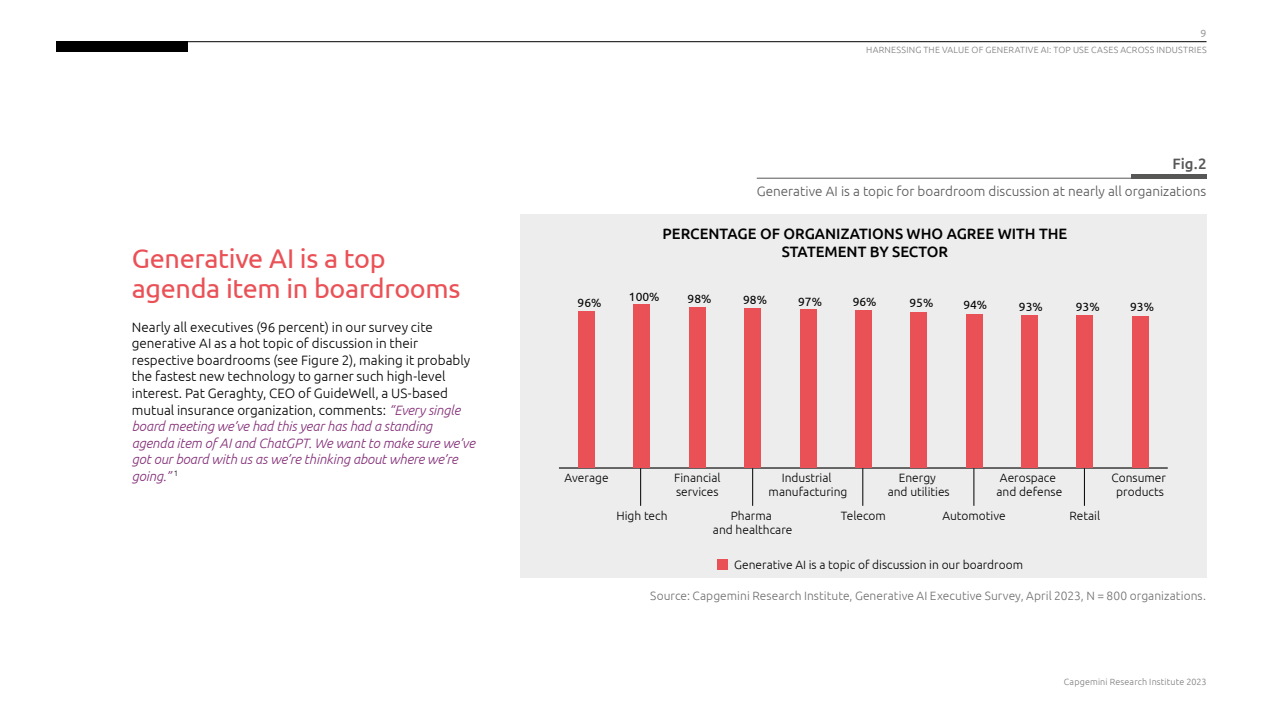
<style>
.page{position:relative;width:1263px;height:711px;background:#fff}
.page>*{position:absolute;margin:0;border:0;box-sizing:border-box;transform-origin:0 0}
.t1{font:27px/30px "Ubuntu";letter-spacing:-.015em;color:#ea5156}
.t2{font:500 15px/18px "Ubuntu";color:#000;text-align:center}
.t3{font:500 15px "Ubuntu";color:#575756}
.t4{font:300 13.5px/16.5px "Ubuntu";color:#000}
.t5{font:300 13.5px "Ubuntu";color:#575756}
.t6{font:300 12px/14.4px "Ubuntu";color:#000;text-align:center}
.t7{font:300 12px "Ubuntu";letter-spacing:.005em;color:#706f6f}
.t8{font:12px "Ubuntu";color:#000}
.t9{font:10.5px "Ubuntu";color:#9d9d9c}
.t10{font:300 9px "Ubuntu";letter-spacing:.02em;color:#7c7b7b}
.s1{font-style:italic;color:#832e77}
</style>
<div class="page">
<hr style="left:757px;top:178px;width:450px;height:1px;background:#575756">
<hr style="left:1132px;top:174px;width:75px;height:4px;background:#575756">
<div style="left:520px;top:214px;width:687px;height:363px;background:#ededed"></div>
<div style="left:717px;top:558px;width:11px;height:11px;background:#ea5156"></div>
<hr style="left:559px;top:467px;width:609px;height:1px;background:#000">
<div style="left:579px;top:311px;width:16px;height:156px;background:#ea5156"></div>
<div style="left:634px;top:304px;width:16px;height:163px;background:#ea5156"></div>
<div style="left:689px;top:307px;width:16px;height:160px;background:#ea5156"></div>
<div style="left:745px;top:308px;width:16px;height:159px;background:#ea5156"></div>
<div style="left:800px;top:309px;width:16px;height:158px;background:#ea5156"></div>
<div style="left:855px;top:310px;width:16px;height:157px;background:#ea5156"></div>
<div style="left:911px;top:312px;width:16px;height:155px;background:#ea5156"></div>
<div style="left:966px;top:314px;width:16px;height:153px;background:#ea5156"></div>
<div style="left:1021px;top:315px;width:16px;height:152px;background:#ea5156"></div>
<div style="left:1077px;top:315px;width:16px;height:152px;background:#ea5156"></div>
<div style="left:1132px;top:316px;width:16px;height:151px;background:#ea5156"></div>
<hr style="left:640px;top:468px;width:1px;height:37px;background:#000">
<hr style="left:752px;top:468px;width:1px;height:37px;background:#000">
<hr style="left:862px;top:468px;width:1px;height:37px;background:#000">
<hr style="left:973px;top:468px;width:1px;height:37px;background:#000">
<hr style="left:1084px;top:468px;width:1px;height:37px;background:#000">
<hr style="left:0;top:0;width:1px;height:710px;background:#7f6044">
<div style="left:56px;top:41px;width:131px;height:11px;background:#000"></div>
<hr style="left:186px;top:41px;width:1020px;height:1px;background:#000">
<h1 class="t1" style="left:132px;top:243px;width:330px">Generative AI is a top agenda item in boardrooms</h1>
<p class="t4" style="left:132px;top:318px;width:345px">Nearly all executives (96 percent) in our survey cite generative AI as a hot topic of discussion in their respective boardrooms (see Figure 2), making it probably the fastest new technology to garner such high-level interest. Pat Geraghty, CEO of GuideWell, a US-based mutual insurance organization, comments: <span class="s1">“Every single board meeting we’ve had this year has had a standing agenda item of AI and ChatGPT. We want to make sure we’ve got our board with us as we’re thinking about where we’re going.”</span> <sup>1</sup></p>
<p class="t9" style="left:1200px;top:27px;width:7px">9</p>
<p class="t10" style="left:866px;top:44px;width:342px">HARNESSING THE VALUE OF GENERATIVE AI: TOP USE CASES ACROSS INDUSTRIES</p>
<p class="t8" style="left:578px;top:295px;width:25px">96%</p>
<p class="t3" style="left:1172px;top:154px;width:36px">Fig.2</p>
<p class="t5" style="left:757px;top:183px;width:451px">Generative AI is a topic for boardroom discussion at nearly all organizations</p>
<p class="t2" style="left:663px;top:224px;width:406px">PERCENTAGE OF ORGANIZATIONS WHO AGREE WITH THE<br>STATEMENT BY SECTOR</p>
<p class="t8" style="left:629px;top:290px;width:32px">100%</p>
<p class="t8" style="left:687px;top:291px;width:25px">98%</p>
<p class="t8" style="left:743px;top:292px;width:25px">98%</p>
<p class="t8" style="left:798px;top:294px;width:25px">97%</p>
<p class="t8" style="left:853px;top:294px;width:25px">96%</p>
<p class="t8" style="left:909px;top:296px;width:25px">95%</p>
<p class="t8" style="left:963px;top:297px;width:25px">94%</p>
<p class="t8" style="left:1019px;top:299px;width:25px">93%</p>
<p class="t8" style="left:1076px;top:299px;width:25px">93%</p>
<p class="t8" style="left:1130px;top:299px;width:25px">93%</p>
<p class="t6" style="left:565px;top:470px;width:45px">Average</p>
<p class="t6" style="left:616px;top:507px;width:53px">High tech</p>
<p class="t6" style="left:674px;top:470px;width:48px;text-align:left">Financial services</p>
<p class="t6" style="left:769px;top:470px;width:80px">Industrial manufacturing</p>
<p class="t6" style="left:713px;top:507px;width:81px">Pharma<br>and healthcare</p>
<p class="t6" style="left:888px;top:470px;width:64px">Energy<br>and utilities</p>
<p class="t6" style="left:996px;top:470px;width:67px;text-align:left">Aerospace and defense</p>
<p class="t6" style="left:942px;top:507px;width:65px">Automotive</p>
<p class="t6" style="left:841px;top:507px;width:47px">Telecom</p>
<p class="t6" style="left:1069px;top:507px;width:32px">Retail</p>
<p class="t6" style="left:1111px;top:470px;width:56px">Consumer products</p>
<p class="t6" style="left:734px;top:556px;width:290px">Generative AI is a topic of discussion in our boardroom</p>
<p class="t7" style="left:650px;top:588px;width:557px">Source: Capgemini Research Institute, Generative AI Executive Survey, April 2023, N = 800 organizations.</p>
<p class="t10" style="left:1064px;top:676px;width:144px">Capgemini Research Institute 2023</p>
</div>
